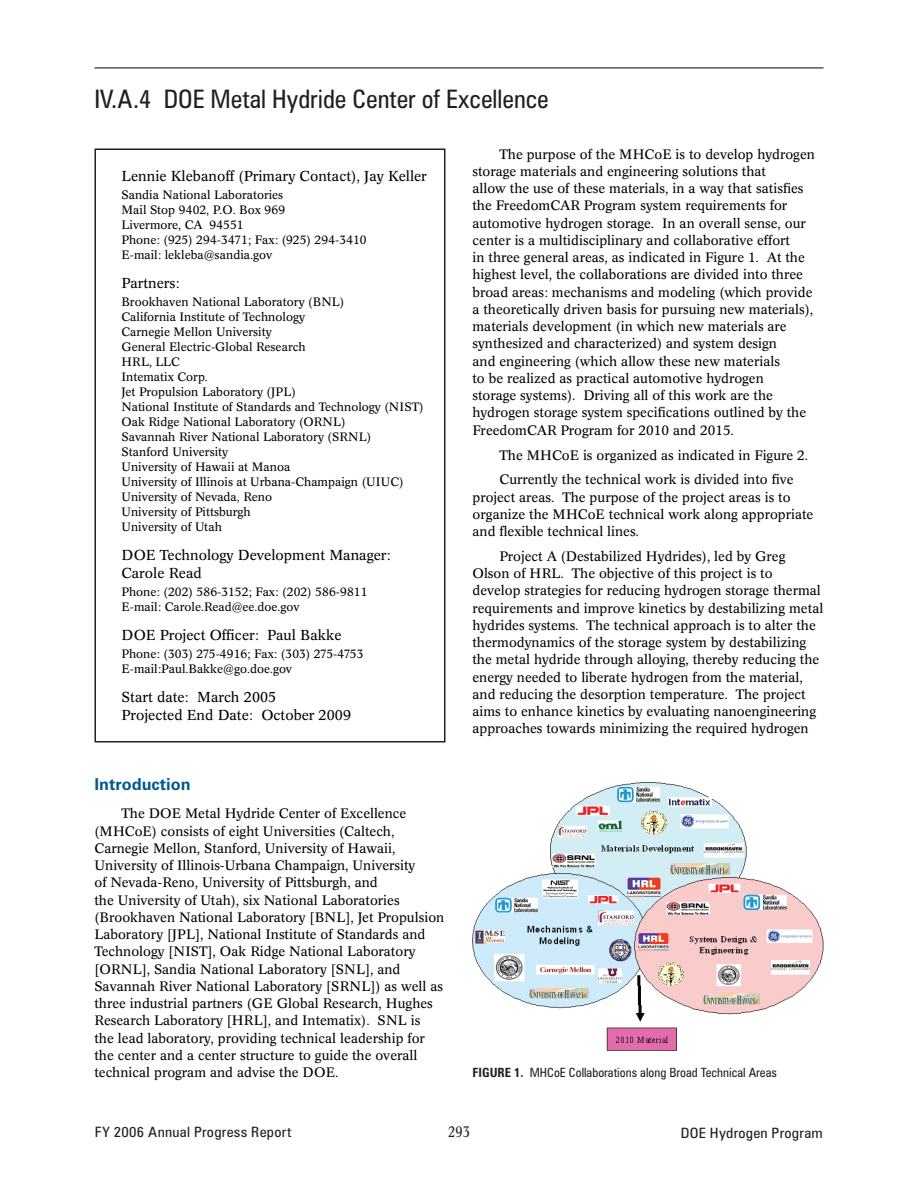
<style>
.page{position:relative;width:918px;height:1188px;background:#fff}
.page>*{position:absolute;margin:0;border:0;box-sizing:border-box;transform-origin:0 0}
._1_Section_SubHead{font:condensed 25.5px "Zurich BT";color:#231f20}
._1_RptObjHead{font:700 16.5px "Zurich BT";color:#005990}
.t1{font:condensed 15px "Concorde BE";color:#231f20}
._1_AuthorFormat{font:14.25px/18px "Concorde BE";color:#000}
.t2{font:condensed 14.25px "Zurich BT";letter-spacing:.02em;color:#231f20;scale:1.08 1}
._1_Body_text{font:13.5px/17.2px "Concorde BE";color:#000}
._1_FigureTitle{font:condensed 12.75px "Zurich BT";color:#231f20}
._1_AuthorAddresses{font:12px "Concorde BE";color:#000}
._1_AuthorAddrsses_On{font:12px/15px "Concorde BE";color:#000}
.s1{font-weight:700}
</style>
<div class="page">
<hr style="left:94px;top:67px;width:730px;height:1px;background:#231f20">
<div style="left:94px;top:148px;width:352px;height:594px;border:2px solid #231f20"></div>
<img style="left:473px;top:782px;width:351px;height:269px">
<p class="_1_Section_SubHead" style="left:94px;top:83px;width:456px">IV.A.4 DOE Metal Hydride Center of Excellence</p>
<p class="_1_AuthorFormat" style="left:122px;top:167px;width:307px">Lennie Klebanoff (Primary Contact), Jay Keller</p>
<p class="_1_AuthorAddrsses_On" style="left:122px;top:187px;width:163px">Sandia National Laboratories</p>
<p class="_1_AuthorAddresses" style="left:122px;top:203px;width:165px">Mail Stop 9402, P.O. Box 969</p>
<p class="_1_AuthorAddresses" style="left:122px;top:218px;width:123px">Livermore, CA 94551</p>
<p class="_1_AuthorAddresses" style="left:122px;top:233px;width:247px">Phone: (925) 294-3471; Fax: (925) 294-3410</p>
<p class="_1_AuthorAddresses" style="left:122px;top:248px;width:152px">E-mail: lekleba@sandia.gov</p>
<p class="_1_AuthorFormat" style="left:122px;top:274px;width:60px">Partners:</p>
<p class="_1_AuthorAddrsses_On" style="left:122px;top:294px;width:224px">Brookhaven National Laboratory (BNL)</p>
<p class="_1_AuthorAddresses" style="left:122px;top:310px;width:185px">California Institute of Technology</p>
<p class="_1_AuthorAddresses" style="left:122px;top:325px;width:152px">Carnegie Mellon University</p>
<p class="_1_AuthorAddresses" style="left:122px;top:340px;width:186px">General Electric-Global Research</p>
<p class="_1_AuthorAddresses" style="left:122px;top:355px;width:60px">HRL, LLC</p>
<p class="_1_AuthorAddresses" style="left:122px;top:370px;width:88px">Intematix Corp.</p>
<p class="_1_AuthorAddresses" style="left:122px;top:385px;width:176px">Jet Propulsion Laboratory (JPL)</p>
<p class="_1_AuthorAddresses" style="left:122px;top:400px;width:304px">National Institute of Standards and Technology (NIST)</p>
<p class="_1_AuthorAddresses" style="left:122px;top:415px;width:226px">Oak Ridge National Laboratory (ORNL)</p>
<p class="_1_AuthorAddresses" style="left:122px;top:430px;width:251px">Savannah River National Laboratory (SRNL)</p>
<p class="_1_AuthorAddresses" style="left:122px;top:445px;width:108px">Stanford University</p>
<p class="_1_AuthorAddresses" style="left:122px;top:460px;width:170px">University of Hawaii at Manoa</p>
<p class="_1_AuthorAddresses" style="left:122px;top:475px;width:284px">University of Illinois at Urbana-Champaign (UIUC)</p>
<p class="_1_AuthorAddresses" style="left:122px;top:490px;width:152px">University of Nevada, Reno</p>
<p class="_1_AuthorAddresses" style="left:122px;top:505px;width:131px">University of Pittsburgh</p>
<p class="_1_AuthorAddresses" style="left:122px;top:520px;width:102px">University of Utah</p>
<p class="_1_AuthorFormat" style="left:122px;top:546px;width:271px">DOE Technology Development Manager:<br>Carole Read</p>
<p class="_1_AuthorAddrsses_On" style="left:122px;top:585px;width:247px">Phone: (202) 586-3152; Fax: (202) 586-9811<br>E-mail: Carole.Read@ee.doe.gov</p>
<p class="_1_AuthorFormat" style="left:122px;top:626px;width:222px">DOE Project Officer: Paul Bakke</p>
<p class="_1_AuthorAddrsses_On" style="left:122px;top:647px;width:243px">Phone: (303) 275-4916; Fax: (303) 275-4753<br>E-mail:Paul.Bakke@go.doe.gov</p>
<p class="_1_AuthorFormat" style="left:122px;top:688px;width:231px">Start date: March 2005<br>Projected End Date: October 2009</p>
<p class="_1_RptObjHead" style="left:94px;top:774px;width:98px">Introduction</p>
<p class="_1_Body_text" style="left:94px;top:805px;width:351px;text-indent:27px">The DOE Metal Hydride Center of Excellence (MHCoE) consists of eight Universities (Caltech, Carnegie Mellon, Stanford, University of Hawaii, University of Illinois-Urbana Champaign, University<br>of Nevada-Reno, University of Pittsburgh, and<br>the University of Utah), six National Laboratories (Brookhaven National Laboratory [BNL], Jet Propulsion Laboratory [JPL], National Institute of Standards and Technology [NIST], Oak Ridge National Laboratory [ORNL], Sandia National Laboratory [SNL], and Savannah River National Laboratory [SRNL]) as well as three industrial partners (GE Global Research, Hughes Research Laboratory [HRL], and Intematix). SNL is<br>the lead laboratory, providing technical leadership for the center and a center structure to guide the overall technical program and advise the DOE.</p>
<p class="_1_Body_text" style="left:472px;top:146px;width:344px;text-indent:27px">The purpose of the MHCoE is to develop hydrogen storage materials and engineering solutions that<br>allow the use of these materials, in a way that satisfies the FreedomCAR Program system requirements for automotive hydrogen storage. In an overall sense, our center is a multidisciplinary and collaborative effort<br>in three general areas, as indicated in Figure 1. At the highest level, the collaborations are divided into three broad areas: mechanisms and modeling (which provide a theoretically driven basis for pursuing new materials), materials development (in which new materials are synthesized and characterized) and system design<br>and engineering (which allow these new materials<br>to be realized as practical automotive hydrogen<br>storage systems). Driving all of this work are the hydrogen storage system specifications outlined by the FreedomCAR Program for 2010 and 2015.</p>
<p class="_1_Body_text" style="left:500px;top:446px;width:310px">The MHCoE is organized as indicated in Figure 2.</p>
<p class="_1_Body_text" style="left:472px;top:471px;width:342px;text-indent:27px">Currently the technical work is divided into five project areas. The purpose of the project areas is to organize the MHCoE technical work along appropriate and flexible technical lines.</p>
<p class="_1_Body_text" style="left:472px;top:548px;width:352px;text-indent:27px">Project A (Destabilized Hydrides), led by Greg Olson of HRL. The objective of this project is to develop strategies for reducing hydrogen storage thermal requirements and improve kinetics by destabilizing metal hydrides systems. The technical approach is to alter the thermodynamics of the storage system by destabilizing the metal hydride through alloying, thereby reducing the energy needed to liberate hydrogen from the material, and reducing the desorption temperature. The project aims to enhance kinetics by evaluating nanoengineering approaches towards minimizing the required hydrogen</p>
<p class="_1_FigureTitle" style="left:472px;top:1065px;width:306px"><span class="s1">FIGURE 1.</span> MHCoE Collaborations along Broad Technical Areas</p>
<p class="t2" style="left:95px;top:1124px;width:184px">FY 2006 Annual Progress Report</p>
<p class="t1" style="left:448px;top:1123px;width:23px">293</p>
<p class="t2" style="left:681px;top:1124px;width:133px">DOE Hydrogen Program</p>
</div>
